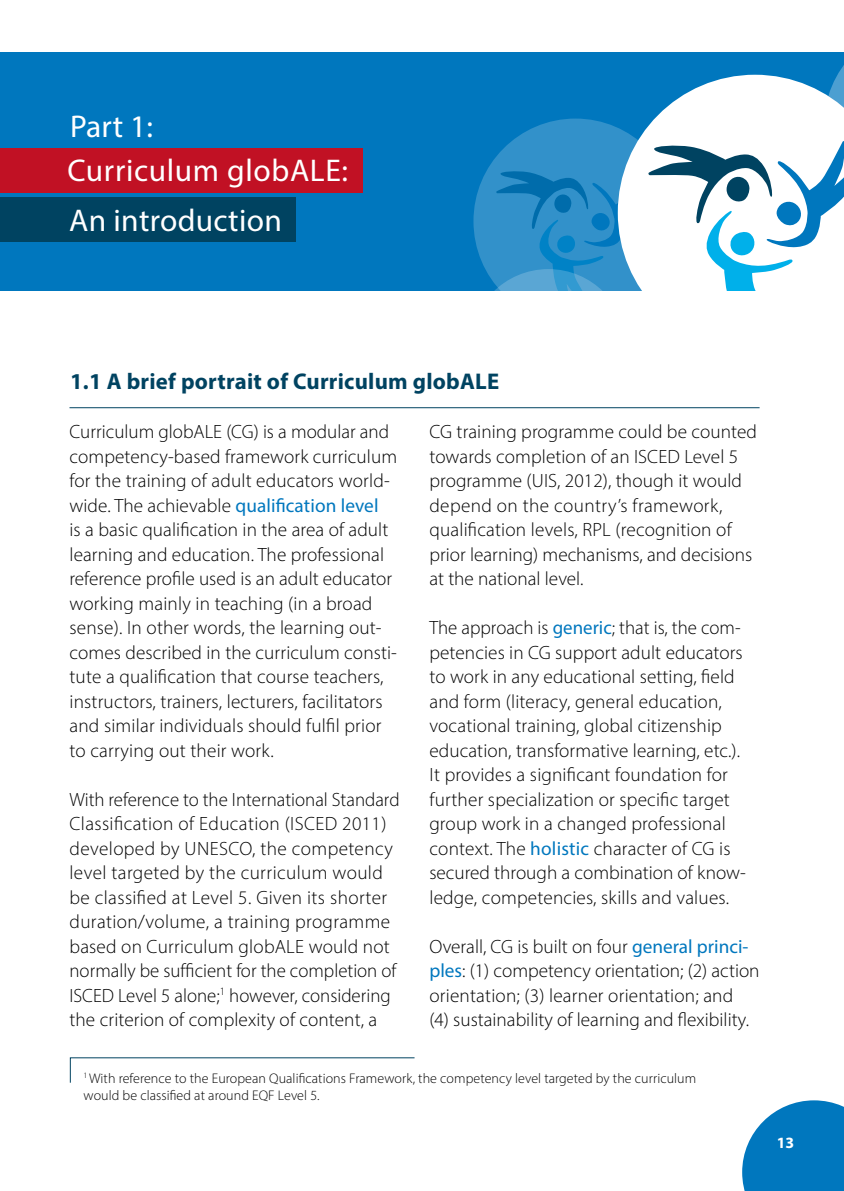
<style>
.page{position:relative;width:844px;height:1191px;background:#fff}
.page>*{position:absolute;margin:0;border:0;box-sizing:border-box;transform-origin:0 0}
.t1{font:31.5px/44.6px "Myriad Pro";letter-spacing:.02em;color:#fff}
.t2{font:700 22.75px "Myriad Pro";letter-spacing:.01em;color:#004361}
.t3{font:300 19.25px/24.5px "Myriad Pro";letter-spacing:.005em;color:#000}
.t4{font:700 15.75px "Myriad Pro";color:#fff}
.t5{font:300 14px/17.5px "Myriad Pro";letter-spacing:.005em;color:#000}
.s1{font-weight:400;color:#0077be}
</style>
<div class="page">
<svg style="left:742px;top:1100px;width:101px;height:91px;background:#2289c6"></svg>
<div style="left:0;top:52px;width:843px;height:239px;background:#0077be"></div>
<svg style="left:473px;top:66px;width:370px;height:225px"></svg>
<div style="left:0;top:149px;width:362px;height:44px;background:#c11124"></div>
<div style="left:0;top:198px;width:295px;height:44px;background:#004361"></div>
<svg style="left:70px;top:1057px;width:345px;height:26px"></svg>
<hr style="left:69px;top:407px;width:690px;height:1px;background:#004361">
<h1 class="t1" style="left:67px;top:106px;width:282px">Part 1:<br>Curriculum globALE:</h1>
<h1 class="t1" style="left:69px;top:201px;width:214px">An introduction</h1>
<p class="t2" style="left:70px;top:372px;width:430px">1.1 A brief portrait of Curriculum globALE</p>
<p class="t3" style="left:69px;top:420px;width:329px">Curriculum globALE (CG) is a modular and competency-based framework curriculum for the training of adult educators world&shy;wide. The achievable <span class="s1">qualification level<br></span>is a basic qualification in the area of adult learning and education. The professional reference profile used is an adult educator working mainly in teaching (in a broad sense). In other words, the learning out&shy;comes described in the curriculum consti&shy;tute a qualification that course teachers, instructors, trainers, lecturers, facilitators and similar individuals should fulfil prior to carrying out their work.</p>
<p class="t3" style="left:69px;top:787px;width:331px">With reference to the International Standard Classification of Education (ISCED 2011) developed by UNESCO, the competency level targeted by the curriculum would be classified at Level 5. Given its shorter duration/volume, a training programme based on Curriculum globALE would not normally be sufficient for the completion of ISCED Level 5 alone;<sup>1</sup> however, considering the criterion of complexity of content, a</p>
<p class="t3" style="left:429px;top:420px;width:329px">CG training programme could be counted towards completion of an ISCED Level 5 programme (UIS, 2012), though it would depend on the country’s framework, qualification levels, RPL (recognition of prior learning) mechanisms, and decisions at the national level.</p>
<p class="t3" style="left:429px;top:616px;width:318px">The approach is <span class="s1">generic</span>; that is, the com&shy;petencies in CG support adult educators to work in any educational setting, field and form (literacy, general education, vocational training, global citizenship education, transformative learning, etc.).<br>It provides a significant foundation for further specialization or specific target group work in a changed professional context. The <span class="s1">holistic</span> character of CG is secured through a combination of know&shy;ledge, competencies, skills and values.</p>
<p class="t3" style="left:429px;top:934px;width:331px">Overall, CG is built on four <span class="s1">general princi&shy;ples</span>: (1) competency orientation; (2) action orientation; (3) learner orientation; and<br>(4) sustainability of learning and flexibility.</p>
<p class="t5" style="left:84px;top:1069px;width:614px"><sup>1</sup> With reference to the European Qualifications Framework, the competency level targeted by the curriculum would be classified at around EQF Level 5.</p>
<p class="t4" style="left:776px;top:1136px;width:19px">13</p>
</div>
